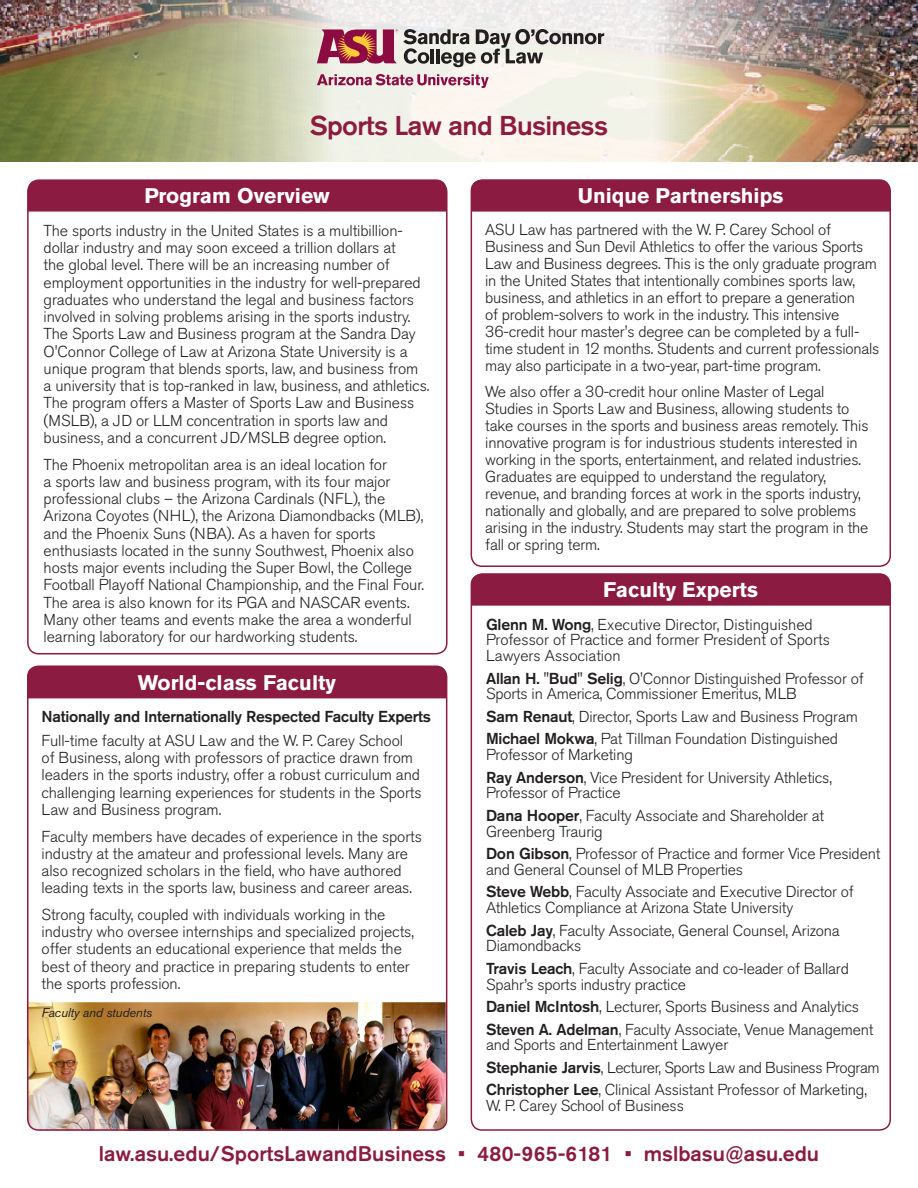
<style>
.page{position:relative;width:918px;height:1188px;background:#fff}
.page>*{position:absolute;margin:0;border:0;box-sizing:border-box;transform-origin:0 0}
.t1{font:500 27px "Akzidenz Grotesk Pro";letter-spacing:-.025em;color:#8b1b40}
.t2{font:700 21px "Akzidenz Grotesk Pro";color:#fff}
.t3{font:500 21px "Akzidenz Grotesk Pro";color:#8b1b40}
.t4{font:300 15.75px/17.2px "Akzidenz Grotesk Pro";letter-spacing:-.005em;color:#231f20}
.t5{font:500 15.75px "Akzidenz Grotesk Pro";letter-spacing:-.015em;color:#231f20}
.t6{font:italic 12.75px "Akzidenz Grotesk Std";letter-spacing:-.01em;color:#231f20}
.s1{font-weight:500}
</style>
<div class="page">
<img style="left:27px;top:1002px;width:419px;height:129px">
<img style="left:0;top:0;width:918px;height:162px">
<svg style="left:317px;top:29px;width:287px;height:38px;background:#b49c9d"></svg>
<svg style="left:317px;top:74px;width:172px;height:14px;background:#cd9fad"></svg>
<div style="left:471px;top:180px;width:420px;height:387px;border:2px solid #8b1b40;border-radius:11px"></div>
<div style="left:28px;top:179px;width:419px;height:33px;background:#8b1b40"></div>
<div style="left:471px;top:179px;width:419px;height:33px;background:#8b1b40"></div>
<div style="left:471px;top:573px;width:420px;height:558px;border:2px solid #8b1b40;border-radius:11px"></div>
<div style="left:471px;top:574px;width:419px;height:32px;background:#8b1b40"></div>
<div style="left:27px;top:665px;width:420px;height:466px;border:2px solid #8b1b40;border-radius:11px"></div>
<div style="left:28px;top:666px;width:419px;height:32px;background:#8b1b40"></div>
<h1 class="t1" style="left:310px;top:108px;width:300px">Sports Law and Business</h1>
<h2 class="t2" style="left:144px;top:182px;width:187px">Program Overview</h2>
<h2 class="t2" style="left:578px;top:182px;width:207px">Unique Partnerships</h2>
<p class="t4" style="left:44px;top:222px;width:387px">The sports industry in the United States is a multibillion&shy;dollar industry and may soon exceed a trillion dollars at<br>the global level. There will be an increasing number of employment opportunities in the industry for well-prepared graduates who understand the legal and business factors involved in solving problems arising in the sports industry.<br>The Sports Law and Business program at the Sandra Day O'Connor College of Law at Arizona State University is a unique program that blends sports, law, and business from a university that is top-ranked in law, business, and athletics.<br>The program offers a Master of Sports Law and Business (MSLB), a JD or LLM concentration in sports law and business, and a concurrent JD/MSLB degree option.</p>
<p class="t4" style="left:44px;top:455px;width:382px">The Phoenix metropolitan area is an ideal location for<br>a sports law and business program, with its four major professional clubs – the Arizona Cardinals (NFL), the Arizona Coyotes (NHL), the Arizona Diamondbacks (MLB), and the Phoenix Suns (NBA). As a haven for sports enthusiasts located in the sunny Southwest, Phoenix also hosts major events including the Super Bowl, the College Football Playoff National Championship, and the Final Four.<br>The area is also known for its PGA and NASCAR events.<br>Many other teams and events make the area a wonderful learning laboratory for our hardworking students.</p>
<p class="t4" style="left:485px;top:221px;width:396px">ASU Law has partnered with the W. P. Carey School of Business and Sun Devil Athletics to offer the various Sports Law and Business degrees. This is the only graduate program in the United States that intentionally combines sports law, business, and athletics in an effort to prepare a generation<br>of problem-solvers to work in the industry. This intensive 36-credit hour master's degree can be completed by a full&shy;time student in 12 months. Students and current professionals may also participate in a two-year, part-time program.</p>
<p class="t4" style="left:485px;top:383px;width:385px">We also offer a 30-credit hour online Master of Legal Studies in Sports Law and Business, allowing students to take courses in the sports and business areas remotely. This innovative program is for industrious students interested in working in the sports, entertainment, and related industries.<br>Graduates are equipped to understand the regulatory, revenue, and branding forces at work in the sports industry, nationally and globally, and are prepared to solve problems arising in the industry. Students may start the program in the fall or spring term.</p>
<h2 class="t2" style="left:603px;top:576px;width:156px">Faculty Experts</h2>
<p class="t4" style="left:486px;top:616px;width:345px;line-height:15.8px"><span class="s1">Glenn M. Wong</span>, Executive Director, Distinguished<br>Professor of Practice and former President of Sports<br>Lawyers Association</p>
<p class="t4" style="left:486px;top:670px;width:379px;line-height:15.8px"><span class="s1">Allan H. "Bud" Selig</span>, O'Connor Distinguished Professor of<br>Sports in America, Commissioner Emeritus, MLB</p>
<p class="t4" style="left:486px;top:705px;width:373px;line-height:22.5px"><span class="s1">Sam Renaut</span>, Director, Sports Law and Business Program<br><span class="s1">Michael Mokwa</span>, Pat Tillman Foundation Distinguished</p>
<p class="t4" style="left:486px;top:743px;width:347px;line-height:22.5px">Professor of Marketing<br><span class="s1">Ray Anderson</span>, Vice President for University Athletics,</p>
<p class="t4" style="left:486px;top:782px;width:340px;line-height:22.5px">Professor of Practice<br><span class="s1">Dana Hooper</span>, Faculty Associate and Shareholder at</p>
<p class="t4" style="left:486px;top:820px;width:396px;line-height:22.5px">Greenberg Traurig<br><span class="s1">Don Gibson</span>, Professor of Practice and former Vice President</p>
<p class="t4" style="left:486px;top:858px;width:369px;line-height:22.5px">and General Counsel of MLB Properties<br><span class="s1">Steve Webb</span>, Faculty Associate and Executive Director of</p>
<p class="t4" style="left:486px;top:896px;width:355px;line-height:22.5px">Athletics Compliance at Arizona State University<br><span class="s1">Caleb Jay</span>, Faculty Associate, General Counsel, Arizona</p>
<p class="t4" style="left:486px;top:935px;width:364px;line-height:22.5px">Diamondbacks<br><span class="s1">Travis Leach</span>, Faculty Associate and co-leader of Ballard</p>
<p class="t4" style="left:486px;top:973px;width:389px;line-height:22.5px">Spahr’s sports industry practice<br><span class="s1">Daniel McIntosh</span>, Lecturer, Sports Business and Analytics<br><span class="s1">Steven A. Adelman</span>, Faculty Associate, Venue Management</p>
<p class="t4" style="left:486px;top:1034px;width:395px;line-height:22.5px">and Sports and Entertainment Lawyer<br><span class="s1">Stephanie Jarvis</span>, Lecturer, Sports Law and Business Program<br><span class="s1">Christopher Lee</span>, Clinical Assistant Professor of Marketing,</p>
<p class="t4" style="left:486px;top:1097px;width:199px">W. P. Carey School of Business</p>
<h2 class="t2" style="left:138px;top:669px;width:200px">World-class Faculty</h2>
<p class="t5" style="left:42px;top:706px;width:391px">Nationally and Internationally Respected Faculty Experts</p>
<p class="t4" style="left:42px;top:732px;width:381px">Full-time faculty at ASU Law and the W. P. Carey School<br>of Business, along with professors of practice drawn from leaders in the sports industry, offer a robust curriculum and challenging learning experiences for students in the Sports Law and Business program.</p>
<p class="t4" style="left:42px;top:827px;width:382px">Faculty members have decades of experience in the sports industry at the amateur and professional levels. Many are also recognized scholars in the field, who have authored leading texts in the sports law, business and career areas.</p>
<p class="t4" style="left:42px;top:906px;width:374px">Strong faculty, coupled with individuals working in the industry who oversee internships and specialized projects, offer students an educational experience that melds the best of theory and practice in preparing students to enter the sports profession.</p>
<p class="t6" style="left:41px;top:1005px;width:112px">Faculty and students</p>
<h2 class="t3" style="left:99px;top:1140px;width:722px">law.asu.edu/SportsLawandBusiness • 480-965-6181 • mslbasu@asu.edu</h2>
</div>
